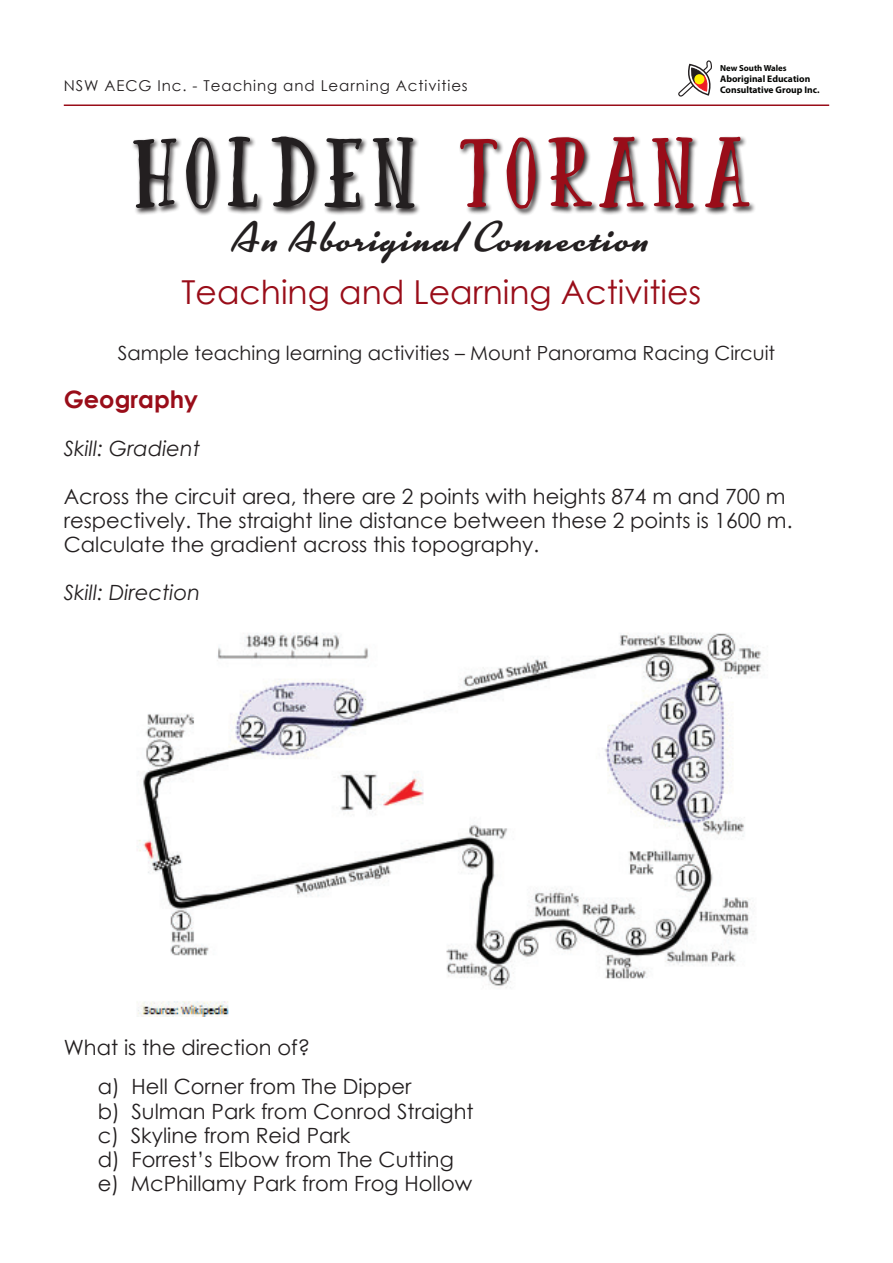
<style>
.page{position:relative;width:893px;height:1263px;background:#fff}
.page>*{position:absolute;margin:0;border:0;box-sizing:border-box;transform-origin:0 0}
.t1{font:92.85px "Firefly";letter-spacing:.07em;color:#231f20}
.t2{font:42px "Kinescope";letter-spacing:.04em;color:#231f20}
.t3{font:33px "Century Gothic";color:#990d19}
.t4{font:700 24px "Century Gothic";color:#990d19}
.t5{font:21px/24px "Century Gothic";color:#231f20}
.t6{font:italic 21px "Century Gothic";color:#231f20}
.t7{font:19.5px "Century Gothic";color:#231f20}
.t8{font:15px "Century Gothic";letter-spacing:.06em;color:#231f20}
.t9{font:700 9.6px/11.1px "Myriad Pro";color:#040503}
.t10{font:700 8.7px "Myriad Pro";color:#040503}
.s1{color:#990d19}
</style>
<div class="page">
<hr style="left:64px;top:104px;width:765px;height:2px;background:#990d19">
<svg style="left:678px;top:60px;width:38px;height:45px"></svg>
<div style="left:694px;top:74px;width:10px;height:10px;background:#fff101;border-radius:50%"></div>
<div style="left:132px;top:135px;width:624px;height:81px;background:#231f20;opacity:.95"></div>
<img style="left:137px;top:633px;width:625px;height:383px">
<p class="t8" style="left:64px;top:75px;width:405px">NSW AECG Inc. - Teaching and Learning Activities</p>
<p class="t10" style="left:720px;top:62px;width:68px">New South Wales</p>
<p class="t9" style="left:720px;top:73px;width:101px">Aboriginal Education<br>Consultative Group Inc.</p>
<h1 class="t1" style="left:133px;top:118px;width:620px">HOLDEN <span class="s1">TORANA</span></h1>
<h2 class="t2" style="left:231px;top:211px;width:418px">An Aboriginal Connection</h2>
<h3 class="t3" style="left:181px;top:269px;width:521px">Teaching and Learning Activities</h3>
<p class="t7" style="left:118px;top:339px;width:659px">Sample teaching learning activities – Mount Panorama Racing Circuit</p>
<p class="t4" style="left:64px;top:381px;width:136px">Geography</p>
<p class="t6" style="left:64px;top:434px;width:138px">Skill: Gradient</p>
<p class="t5" style="left:64px;top:484px;width:730px">Across the circuit area, there are 2 points with heights 874 m and 700 m respectively. The straight line distance between these 2 points is 1600 m.<br>Calculate the gradient across this topography.</p>
<p class="t6" style="left:64px;top:578px;width:138px">Skill: Direction</p>
<p class="t5" style="left:98px;top:1028px;width:315px;line-height:39px;text-indent:-34px">What is the direction of?<br>a) Hell Corner from The Dipper</p>
<p class="t5" style="left:98px;top:1098px;width:377px">b) Sulman Park from Conrod Straight c) Skyline from Reid Park<br>d) Forrest’s Elbow from The Cutting e) McPhillamy Park from Frog Hollow</p>
</div>
